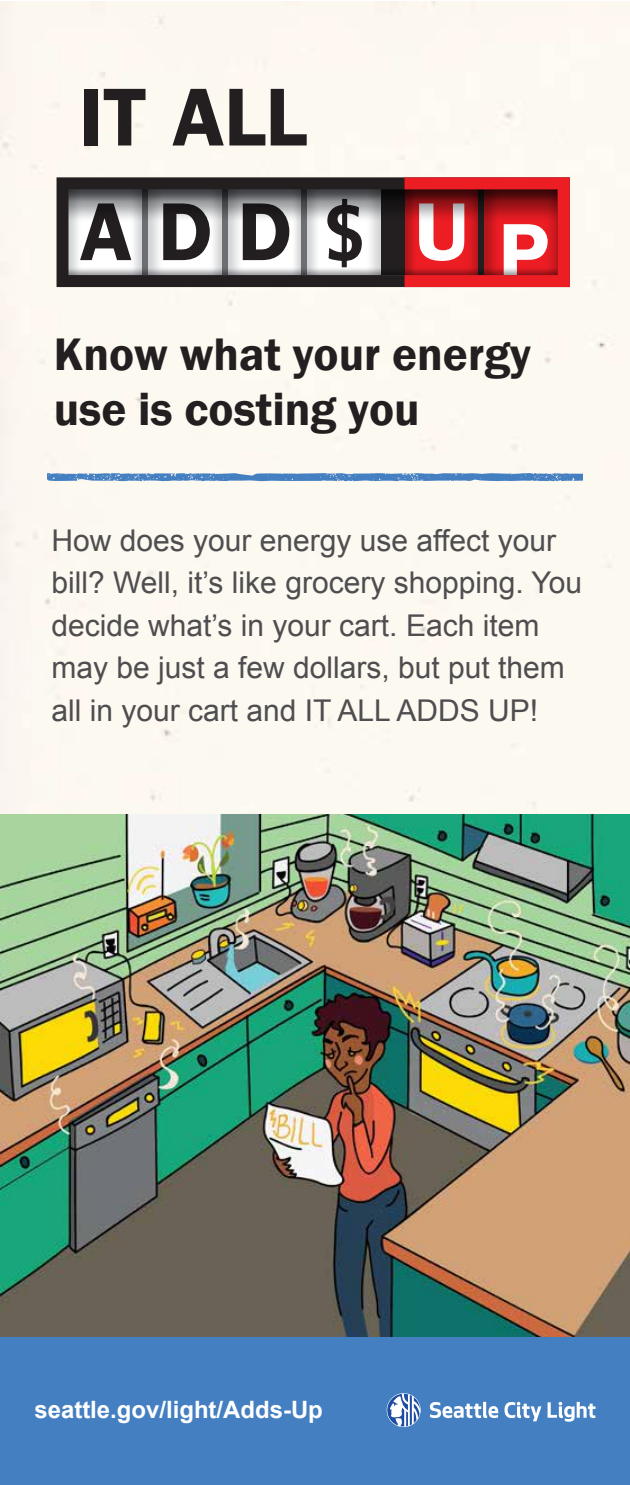
<style>
.page{position:relative;width:630px;height:1485px;background:#fff}
.page>*{position:absolute;margin:0;border:0;box-sizing:border-box;transform-origin:0 0}
.t1{font:600 47px/54.2px "Franklin Gothic";color:#231f20}
.t2{font:30px/42.5px "Arial";color:#504d50}
.t3{font:700 24px "Arial";color:#fff}
</style>
<div class="page">
<svg style="left:47px;top:473px;width:536px;height:8px;background:#5c8fc7"></svg>
<div style="left:84px;top:89px;width:14px;height:57px;background:#231f20"></div>
<svg style="left:104px;top:89px;width:42px;height:57px"></svg>
<svg style="left:173px;top:89px;width:92px;height:57px"></svg>
<svg style="left:271px;top:89px;width:36px;height:57px"></svg>
<svg style="left:57px;top:177px;width:348px;height:110px"></svg>
<svg style="left:405px;top:177px;width:165px;height:110px;background:#ca3c41"></svg>
<img style="left:0;top:814px;width:630px;height:523px">
<div style="left:0;top:1337px;width:630px;height:148px;background:#447fc1"></div>
<svg style="left:430px;top:1402px;width:68px;height:16px"></svg>
<svg style="left:505px;top:1402px;width:37px;height:19px"></svg>
<svg style="left:548px;top:1402px;width:48px;height:20px"></svg>
<svg style="left:387px;top:1393px;width:34px;height:34px"></svg>
<h1 class="t1" style="left:54px;top:328px;width:479px">Know what your energy use is costing you</h1>
<p class="t2" style="left:51px;top:519px;width:532px">How does your energy use affect your bill? Well, it’s like grocery shopping. You decide what’s in your cart. Each item may be just a few dollars, but put them all in your cart and IT ALL ADDS UP!</p>
<p class="t3" style="left:34px;top:1394px;width:290px">seattle.gov/light/Adds-Up</p>
</div>
